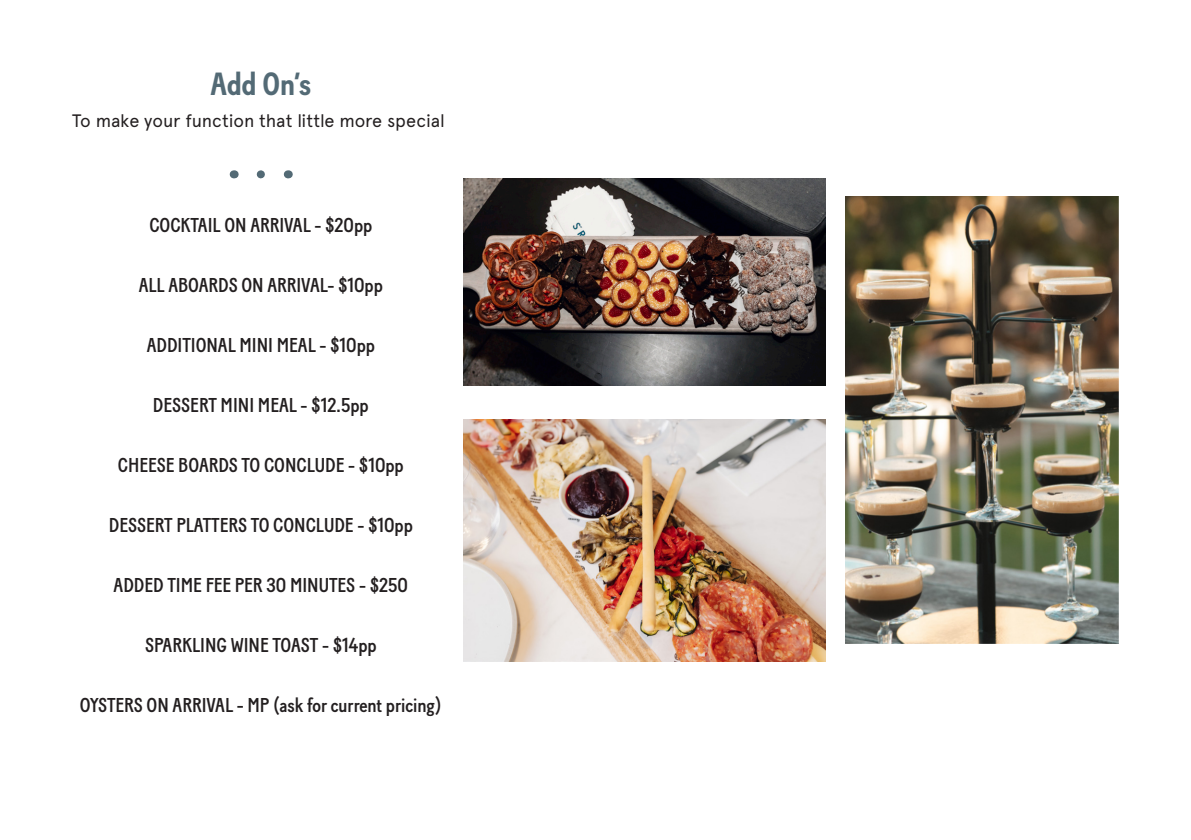
<style>
.page{position:relative;width:1191px;height:840px;background:#fff}
.page>*{position:absolute;margin:0;border:0;box-sizing:border-box;transform-origin:0 0}
.t1{font:700 32px "Baton";color:#536a75}
.t2{font:500 20px "Baton";color:#231f20}
.t3{font:18px "Apercu";letter-spacing:-.005em;color:#231f20}
</style>
<div class="page">
<img style="left:845px;top:196px;width:274px;height:447px">
<img style="left:463px;top:419px;width:362px;height:242px">
<img style="left:463px;top:178px;width:362px;height:207px">
<svg style="left:261px;top:170px;width:4px;height:8px"></svg>
<p class="t1" style="left:210px;top:65px;width:102px">Add On’s</p>
<p class="t3" style="left:72px;top:109px;width:374px">To make your function that little more special</p>
<p class="t2" style="left:149px;top:213px;width:224px">COCKTAIL ON ARRIVAL - $20pp</p>
<p class="t2" style="left:139px;top:273px;width:245px">ALL ABOARDS ON ARRIVAL- $10pp</p>
<p class="t2" style="left:147px;top:333px;width:230px">ADDITIONAL MINI MEAL - $10pp</p>
<p class="t2" style="left:153px;top:393px;width:217px">DESSERT MINI MEAL - $12.5pp</p>
<p class="t2" style="left:118px;top:453px;width:287px">CHEESE BOARDS TO CONCLUDE - $10pp</p>
<p class="t2" style="left:109px;top:513px;width:305px">DESSERT PLATTERS TO CONCLUDE - $10pp</p>
<p class="t2" style="left:114px;top:573px;width:296px">ADDED TIME FEE PER 30 MINUTES - $250</p>
<p class="t2" style="left:145px;top:633px;width:233px">SPARKLING WINE TOAST - $14pp</p>
<p class="t2" style="left:80px;top:693px;width:363px">OYSTERS ON ARRIVAL - MP (ask for current pricing)</p>
</div>
